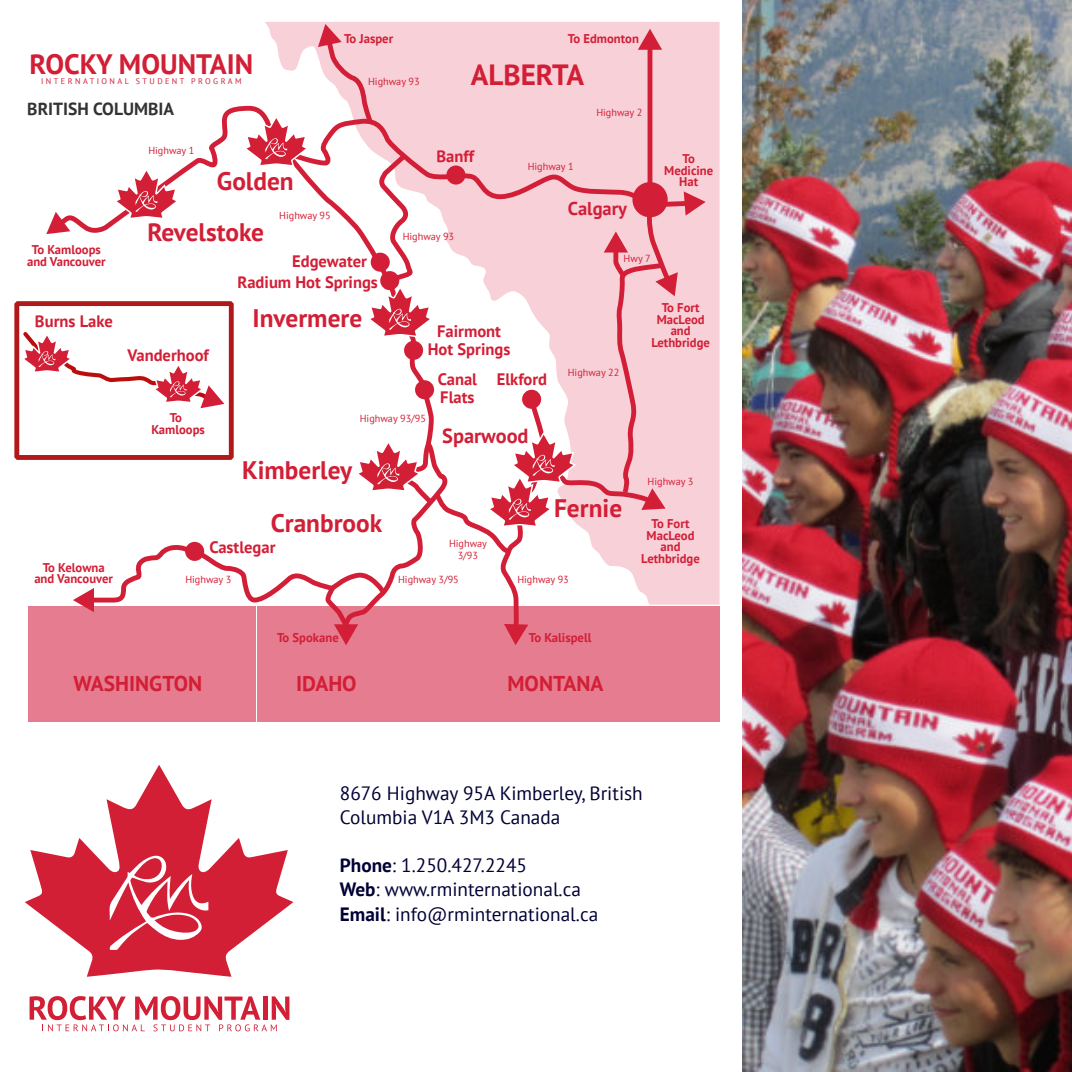
<style>
.page{position:relative;width:1072px;height:1072px;background:#fff}
.page>*{position:absolute;margin:0;border:0;box-sizing:border-box;transform-origin:0 0}
.t1{font:700 29.22px "PT Sans";color:#d21f36}
.t2{font:700 28px "PT Sans";color:#d21f36}
.t3{font:700 25.38px "PT Sans";color:#d21f36}
.t4{font:700 21.35px "PT Sans";color:#d21f36}
.t5{font:700 20.3px "PT Sans";color:#d21f36}
.t6{font:19.25px/24.2px "PT Sans";color:#000036}
.t7{font:700 18.55px "PT Sans";color:#d21f36}
.t8{font:700 17.5px "PT Sans";color:#333}
.t9{font:700 16.62px/17.5px "PT Sans";color:#d21f36;text-align:center}
.t10{font:700 12.6px/11.7px "PT Sans";color:#d21f36;text-align:center}
.t11{font:10.15px/11.7px "PT Sans";color:#d21f36;text-align:center}
.t12{font:8.22px "PT Sans";letter-spacing:.3em;color:#d21f36}
.s1{font-weight:700}
</style>
<div class="page">
<img style="left:742px;top:0;width:330px;height:1072px">
<div style="left:28px;top:607px;width:227px;height:115px;background:#e67c90"></div>
<div style="left:257px;top:607px;width:134px;height:115px;background:#e67c90"></div>
<div style="left:392px;top:607px;width:327px;height:115px;background:#e67c90"></div>
<div style="left:265px;top:22px;width:454px;height:582px;background:#f8d0d8"></div>
<div style="left:678px;top:103px;width:15px;height:131px;background:#f8d0d8"></div>
<svg style="left:684px;top:191px;width:21px;height:25px"></svg>
<div style="left:14px;top:301px;width:220px;height:159px;border:5px solid #b11818"></div>
<svg style="left:19px;top:24px;width:659px;height:621px"></svg>
<svg style="left:25px;top:765px;width:268px;height:211px"></svg>
<svg style="left:154px;top:913px;width:46px;height:20px"></svg>
<svg style="left:134px;top:857px;width:28px;height:23px"></svg>
<svg style="left:30px;top:996px;width:259px;height:35px"></svg>
<h2 class="t2" style="left:29px;top:45px;width:225px">ROCKY MOUNTAIN</h2>
<p class="t12" style="left:41px;top:75px;width:202px">INTERNATIONAL STUDENT PROGRAM</p>
<h3 class="t8" style="left:27px;top:97px;width:148px">BRITISH COLUMBIA</h3>
<p class="t11" style="left:148px;top:145px;width:47px">Highway 1</p>
<h3 class="t3" style="left:217px;top:164px;width:78px">Golden</h3>
<h3 class="t3" style="left:147px;top:215px;width:118px">Revelstoke</h3>
<p class="t11" style="left:279px;top:209px;width:53px">Highway 95</p>
<p class="t10" style="left:344px;top:32px;width:51px">To Jasper</p>
<p class="t10" style="left:568px;top:32px;width:72px">To Edmonton</p>
<p class="t11" style="left:368px;top:76px;width:53px">Highway 93</p>
<h1 class="t1" style="left:471px;top:56px;width:115px">ALBERTA</h1>
<h3 class="t9" style="left:436px;top:147px;width:39px">Banff</h3>
<p class="t11" style="left:527px;top:161px;width:47px">Highway 1</p>
<p class="t11" style="left:596px;top:106px;width:47px">Highway 2</p>
<h3 class="t7" style="left:568px;top:196px;width:61px">Calgary</h3>
<p class="t11" style="left:403px;top:230px;width:53px">Highway 93</p>
<p class="t10" style="left:27px;top:243px;width:80px">To Kamloops and Vancouver</p>
<h3 class="t9" style="left:292px;top:252px;width:76px">Edgewater</h3>
<h3 class="t9" style="left:237px;top:273px;width:142px">Radium Hot Springs</h3>
<p class="t11" style="left:623px;top:253px;width:29px">Hwy 7</p>
<p class="t10" style="left:664px;top:152px;width:50px">To<br>Medicine<br>Hat</p>
<h3 class="t9" style="left:35px;top:312px;width:79px">Burns Lake</h3>
<p class="t10" style="left:34px;top:561px;width:80px">To Kelowna and Vancouver</p>
<h3 class="t9" style="left:127px;top:346px;width:83px">Vanderhoof</h3>
<p class="t10" style="left:151px;top:412px;width:55px">To<br>Kamloops</p>
<h3 class="t3" style="left:253px;top:301px;width:111px">Invermere</h3>
<h3 class="t9" style="left:428px;top:322px;width:84px">Fairmont<br>Hot Springs</h3>
<h3 class="t9" style="left:497px;top:370px;width:52px">Elkford</h3>
<h3 class="t9" style="left:438px;top:370px;width:41px;text-align:left">Canal<br>Flats</h3>
<p class="t11" style="left:360px;top:412px;width:68px">Highway 93/95</p>
<h3 class="t3" style="left:242px;top:453px;width:112px">Kimberley</h3>
<h3 class="t5" style="left:442px;top:422px;width:88px">Sparwood</h3>
<h3 class="t3" style="left:271px;top:506px;width:113px">Cranbrook</h3>
<h3 class="t9" style="left:209px;top:538px;width:68px">Castlegar</h3>
<p class="t11" style="left:449px;top:538px;width:40px">Highway<br>3/93</p>
<p class="t11" style="left:568px;top:367px;width:53px">Highway 22</p>
<h3 class="t3" style="left:554px;top:491px;width:70px">Fernie</h3>
<p class="t11" style="left:185px;top:573px;width:47px">Highway 3</p>
<p class="t11" style="left:398px;top:573px;width:62px">Highway 3/95</p>
<p class="t11" style="left:517px;top:573px;width:53px">Highway 93</p>
<p class="t10" style="left:277px;top:631px;width:63px">To Spokane</p>
<p class="t10" style="left:529px;top:631px;width:64px">To Kalispell</p>
<h3 class="t4" style="left:73px;top:669px;width:130px">WASHINGTON</h3>
<h3 class="t4" style="left:296px;top:669px;width:62px">IDAHO</h3>
<h3 class="t4" style="left:507px;top:669px;width:98px">MONTANA</h3>
<p class="t10" style="left:651px;top:301px;width:60px">To Fort<br>MacLeod and<br>Lethbridge</p>
<p class="t11" style="left:647px;top:475px;width:47px">Highway 3</p>
<p class="t10" style="left:641px;top:517px;width:60px">To Fort<br>MacLeod and<br>Lethbridge</p>
<h3 class="t6" style="left:340px;top:780px;width:304px">8676 Highway 95A Kimberley, British<br>Columbia V1A 3M3 Canada</h3>
<h3 class="t6" style="left:340px;top:853px;width:260px"><span class="s1">Phone</span>: 1.250.427.2245<br><span class="s1">Web</span>: www.rminternational.ca<br><span class="s1">Email</span>: info@rminternational.ca</h3>
</div>
